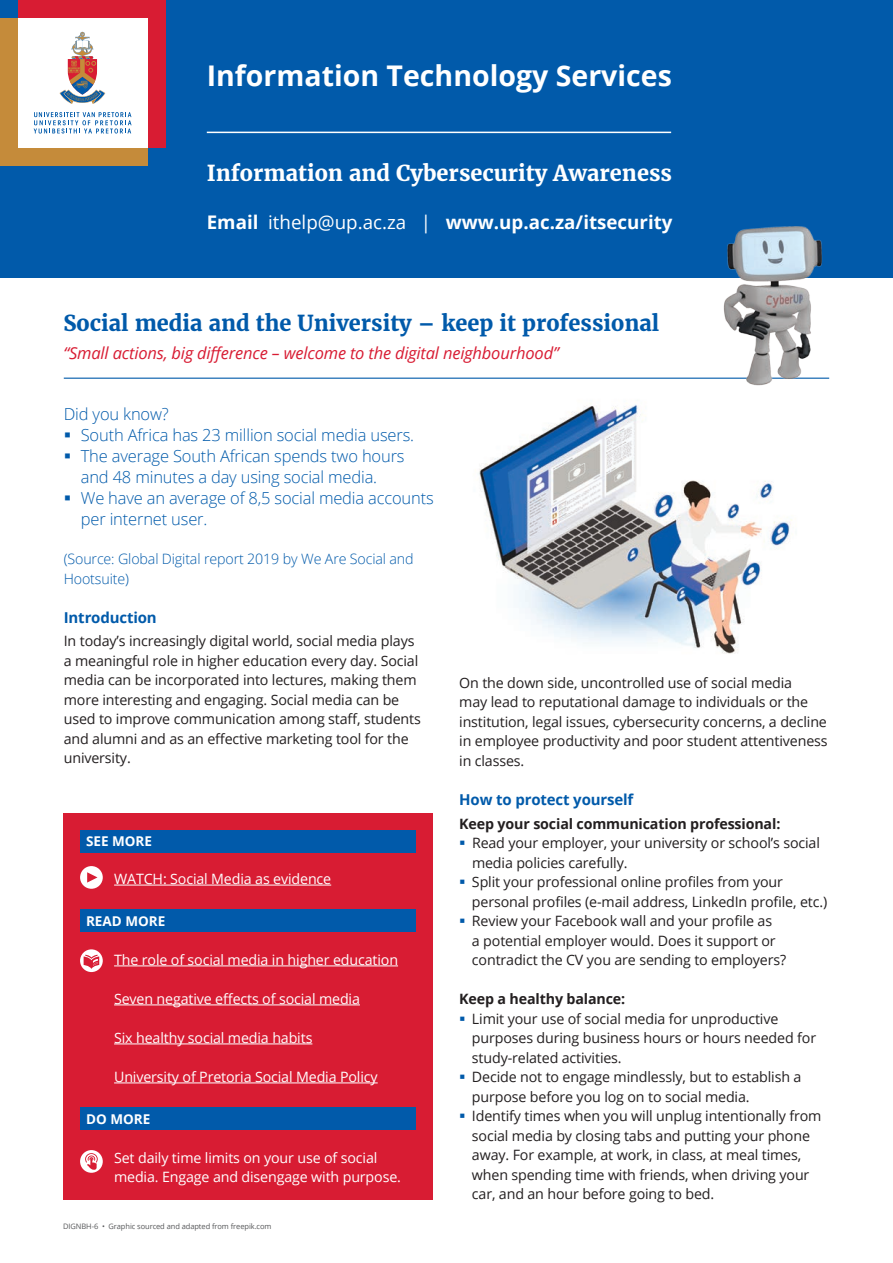
<style>
.page{position:relative;width:893px;height:1263px;background:#fff}
.page>*{position:absolute;margin:0;border:0;box-sizing:border-box;transform-origin:0 0}
.t1{font:700 28.5px "Open Sans";color:#fff}
.t2{font:700 21.75px "Merriweather";color:#015aaa}
.t3{font:700 21.75px "Merriweather";color:#fff}
.t4{font:700 18.75px "Open Sans";color:#fff}
.t5{font:300 16.5px/21px "Open Sans";letter-spacing:-.01em;color:#015aaa}
.t6{font:italic 16.5px "Open Sans";letter-spacing:-.01em;color:#d81c33}
.t7{font:700 15px "Open Sans";letter-spacing:-.01em;color:#015aaa}
.t8{font:14.25px/19.5px "Open Sans";letter-spacing:-.01em;color:#231f20}
.t9{font:14.25px/19.5px "Open Sans";letter-spacing:-.01em;color:#fff}
.t10{font:700 14.25px "Open Sans";letter-spacing:-.01em;color:#231f20}
.t11{font:300 14.25px/19.5px "Open Sans";letter-spacing:-.01em;color:#015aaa}
.t12{font:700 13.5px "Open Sans";color:#fff}
.t13{font:7.5px "Open Sans";letter-spacing:-.01em;color:#57585a}
.s1{font-weight:400}
</style>
<div class="page">
<img style="left:451px;top:377px;width:341px;height:277px">
<div style="left:63px;top:813px;width:370px;height:386px;background:#d81c33"></div>
<hr style="left:114px;top:885px;width:217px;height:1px;background:#fff">
<hr style="left:114px;top:965px;width:284px;height:1px;background:#fff">
<hr style="left:114px;top:1004px;width:246px;height:1px;background:#fff">
<hr style="left:114px;top:1043px;width:198px;height:1px;background:#fff">
<hr style="left:114px;top:1082px;width:264px;height:1px;background:#fff">
<div style="left:80px;top:830px;width:336px;height:22px;background:#015aaa"></div>
<div style="left:80px;top:909px;width:336px;height:23px;background:#015aaa"></div>
<div style="left:80px;top:1107px;width:336px;height:23px;background:#015aaa"></div>
<div style="left:80px;top:866px;width:23px;height:23px;background:#fff;border-radius:50%"></div>
<svg style="left:87px;top:872px;width:10px;height:10px"></svg>
<div style="left:80px;top:1150px;width:23px;height:23px;background:#fff;border-radius:50%"></div>
<svg style="left:85px;top:1153px;width:13px;height:17px"></svg>
<svg style="left:80px;top:949px;width:23px;height:23px"></svg>
<svg style="left:84px;top:955px;width:15px;height:14px"></svg>
<hr style="left:64px;top:378px;width:765px;height:1px;background:#015aaa">
<div style="left:0;top:0;width:893px;height:278px;background:#015aaa"></div>
<div style="left:18px;top:0;width:147px;height:148px;background:#d81c33"></div>
<div style="left:0;top:18px;width:147px;height:147px;background:#c58b3a"></div>
<div style="left:18px;top:18px;width:129px;height:130px;background:#fff"></div>
<svg style="left:34px;top:112px;width:98px;height:22px"></svg>
<svg style="left:60px;top:32px;width:45px;height:72px"></svg>
<hr style="left:207px;top:132px;width:464px;height:1px;background:#fff">
<img style="left:720px;top:226px;width:106px;height:165px">
<h1 class="t1" style="left:207px;top:55px;width:467px">Information Technology Services</h1>
<h2 class="t3" style="left:207px;top:160px;width:467px">Information and Cybersecurity Awareness</h2>
<h3 class="t4" style="left:207px;top:209px;width:467px">Email <span class="s1">ithelp@up.ac.za |</span> www.up.ac.za/itsecurity</h3>
<h2 class="t2" style="left:63px;top:309px;width:597px">Social media and the University – keep it professional</h2>
<p class="t6" style="left:63px;top:342px;width:497px">“Small actions, big difference – welcome to the digital neighbourhood”</p>
<p class="t5" style="left:81px;top:403px;width:354px;text-indent:-17px">Did you know?<br>South Africa has 23 million social media users.<br>The average South African spends two hours and 48 minutes a day using social media.<br>We have an average of 8,5 social media accounts per internet user.</p>
<p class="t11" style="left:64px;top:549px;width:351px">(Source: Global Digital report 2019 by We Are Social and<br>Hootsuite)</p>
<p class="t7" style="left:64px;top:606px;width:95px">Introduction</p>
<p class="t8" style="left:64px;top:631px;width:359px">In today’s increasingly digital world, social media plays a meaningful role in higher education every day. Social media can be incorporated into lectures, making them more interesting and engaging. Social media can be used to improve communication among staff, students and alumni and as an effective marketing tool for the university.</p>
<p class="t12" style="left:86px;top:832px;width:68px">SEE MORE</p>
<p class="t9" style="left:114px;top:869px;width:219px">WATCH: Social Media as evidence</p>
<p class="t12" style="left:86px;top:911px;width:81px">READ MORE</p>
<p class="t9" style="left:114px;top:949px;width:285px">The role of social media in higher education</p>
<p class="t9" style="left:114px;top:988px;width:247px">Seven negative effects of social media</p>
<p class="t9" style="left:114px;top:1027px;width:200px">Six healthy social media habits</p>
<p class="t9" style="left:114px;top:1066px;width:265px">University of Pretoria Social Media Policy</p>
<p class="t12" style="left:86px;top:1109px;width:66px">DO MORE</p>
<p class="t9" style="left:114px;top:1147px;width:288px">Set daily time limits on your use of social media. Engage and disengage with purpose.</p>
<p class="t13" style="left:63px;top:1221px;width:210px">DIGNBH-6 • Graphic sourced and adapted from freepik.com</p>
<p class="t8" style="left:459px;top:673px;width:370px">On the down side, uncontrolled use of social media<br>may lead to reputational damage to individuals or the institution, legal issues, cybersecurity concerns, a decline in employee productivity and poor student attentiveness in classes.</p>
<p class="t7" style="left:459px;top:789px;width:176px">How to protect yourself</p>
<p class="t10" style="left:459px;top:813px;width:323px">Keep your social communication professional:</p>
<p class="t8" style="left:472px;top:833px;width:357px">Read your employer, your university or school’s social media policies carefully.<br>Split your professional online profiles from your personal profiles (e-mail address, LinkedIn profile, etc.)<br>Review your Facebook wall and your profile as<br>a potential employer would. Does it support or contradict the CV you are sending to employers?</p>
<p class="t10" style="left:459px;top:989px;width:168px">Keep a healthy balance:</p>
<p class="t8" style="left:472px;top:1008px;width:351px">Limit your use of social media for unproductive purposes during business hours or hours needed for study-related activities.<br>Decide not to engage mindlessly, but to establish a purpose before you log on to social media.<br>Identify times when you will unplug intentionally from social media by closing tabs and putting your phone away. For example, at work, in class, at meal times, when spending time with friends, when driving your car, and an hour before going to bed.</p>
</div>
